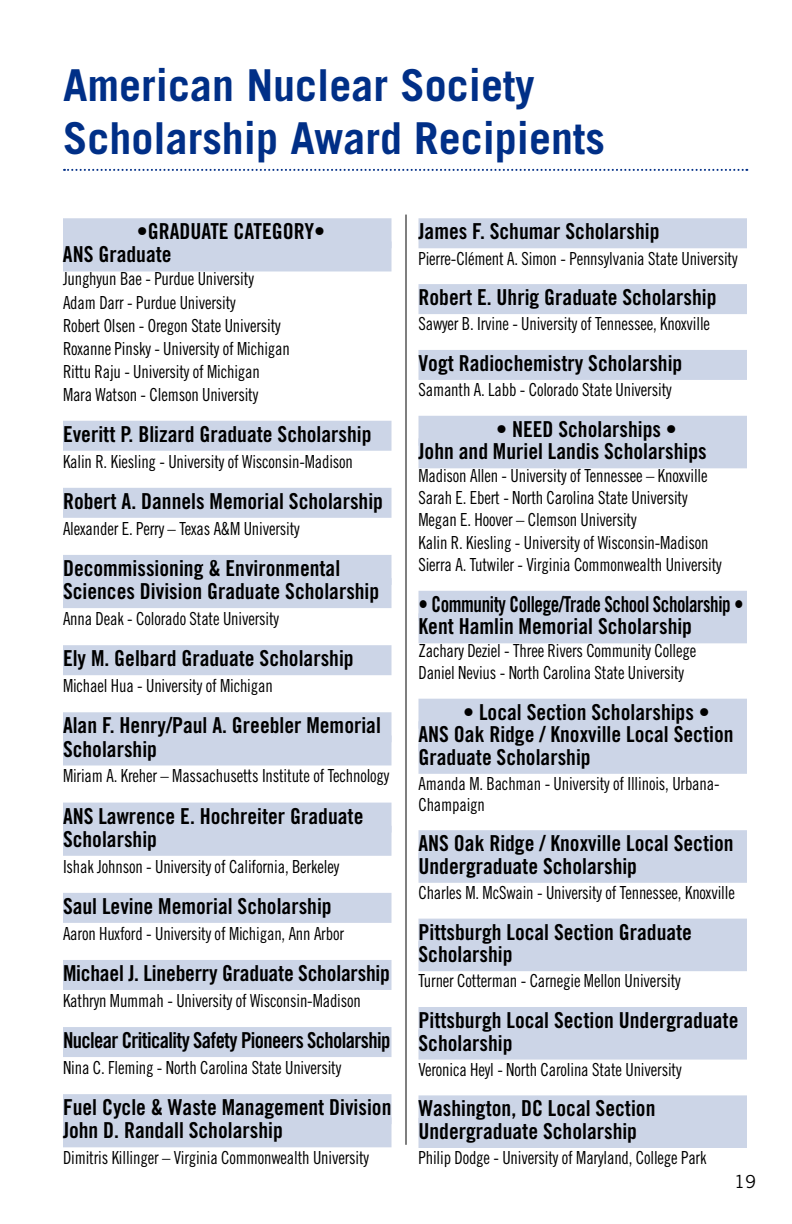
<style>
.page{position:relative;width:792px;height:1224px;background:#fff}
.page>*{position:absolute;margin:0;border:0;box-sizing:border-box;transform-origin:0 0}
.t1{font:700 44px/52.8px "Trade Gothic";color:#002f87}
.t2{font:22px/22.6px "Trade Gothic Bold Cond Twenty";color:#000}
.t3{font:22px/22.6px "Trade Gothic Bold Cond Twenty";letter-spacing:-.02em;color:#000;scale:.87 1}
.t4{font:22px "Trade Gothic Bold Cond Twenty";letter-spacing:-.03em;color:#000;scale:.95 1}
.t5{font:18px/23px "Trade Gothic Cond Eighteen";letter-spacing:-.01em;color:#000;scale:.93 1}
.t6{font:18px "Trade Gothic";color:#000}
</style>
<div class="page">
<svg style="left:64px;top:169px;width:683px;height:2px"></svg>
<div style="left:63px;top:218px;width:329px;height:30px;background:#ccd5e7"></div>
<div style="left:63px;top:241px;width:329px;height:30px;background:#ccd5e7"></div>
<div style="left:63px;top:421px;width:329px;height:30px;background:#ccd5e7"></div>
<div style="left:63px;top:488px;width:329px;height:30px;background:#ccd5e7"></div>
<div style="left:63px;top:555px;width:329px;height:30px;background:#ccd5e7"></div>
<div style="left:63px;top:578px;width:329px;height:30px;background:#ccd5e7"></div>
<div style="left:63px;top:645px;width:329px;height:30px;background:#ccd5e7"></div>
<div style="left:63px;top:712px;width:329px;height:30px;background:#ccd5e7"></div>
<div style="left:63px;top:735px;width:329px;height:30px;background:#ccd5e7"></div>
<div style="left:63px;top:803px;width:329px;height:30px;background:#ccd5e7"></div>
<div style="left:63px;top:826px;width:329px;height:30px;background:#ccd5e7"></div>
<div style="left:63px;top:893px;width:329px;height:30px;background:#ccd5e7"></div>
<div style="left:63px;top:960px;width:329px;height:30px;background:#ccd5e7"></div>
<div style="left:63px;top:1027px;width:329px;height:30px;background:#ccd5e7"></div>
<div style="left:63px;top:1094px;width:329px;height:30px;background:#ccd5e7"></div>
<div style="left:63px;top:1117px;width:329px;height:30px;background:#ccd5e7"></div>
<div style="left:418px;top:218px;width:329px;height:30px;background:#ccd5e7"></div>
<div style="left:418px;top:284px;width:329px;height:30px;background:#ccd5e7"></div>
<div style="left:418px;top:350px;width:329px;height:30px;background:#ccd5e7"></div>
<div style="left:418px;top:416px;width:329px;height:30px;background:#ccd5e7"></div>
<div style="left:418px;top:438px;width:329px;height:30px;background:#ccd5e7"></div>
<div style="left:418px;top:591px;width:329px;height:30px;background:#ccd5e7"></div>
<div style="left:418px;top:613px;width:329px;height:30px;background:#ccd5e7"></div>
<div style="left:418px;top:699px;width:329px;height:30px;background:#ccd5e7"></div>
<div style="left:418px;top:721px;width:329px;height:30px;background:#ccd5e7"></div>
<div style="left:418px;top:744px;width:329px;height:30px;background:#ccd5e7"></div>
<div style="left:418px;top:830px;width:329px;height:30px;background:#ccd5e7"></div>
<div style="left:418px;top:853px;width:329px;height:30px;background:#ccd5e7"></div>
<div style="left:418px;top:919px;width:329px;height:30px;background:#ccd5e7"></div>
<div style="left:418px;top:941px;width:329px;height:30px;background:#ccd5e7"></div>
<div style="left:418px;top:1007px;width:329px;height:30px;background:#ccd5e7"></div>
<div style="left:418px;top:1030px;width:329px;height:30px;background:#ccd5e7"></div>
<div style="left:418px;top:1095px;width:329px;height:30px;background:#ccd5e7"></div>
<div style="left:418px;top:1118px;width:329px;height:30px;background:#ccd5e7"></div>
<hr style="left:406px;top:215px;width:1px;height:930px;background:#000">
<h1 class="t1" style="left:63px;top:58px;width:543px">American Nuclear Society<br>Scholarship Award Recipients</h1>
<p class="t2" style="left:63px;top:220px;width:264px;line-height:23.2px;text-indent:74px">•GRADUATE CATEGORY•<br>ANS Graduate</p>
<p class="t5" style="left:63px;top:267px;width:246px">Junghyun Bae - Purdue University Adam Darr - Purdue University<br>Robert Olsen - Oregon State University Roxanne Pinsky - University of Michigan Rittu Raju - University of Michigan Mara Watson - Clemson University</p>
<p class="t2" style="left:63px;top:422px;width:310px">Everitt P. Blizard Graduate Scholarship</p>
<p class="t5" style="left:63px;top:450px;width:313px">Kalin R. Kiesling - University of Wisconsin-Madison</p>
<p class="t2" style="left:63px;top:490px;width:321px">Robert A. Dannels Memorial Scholarship</p>
<p class="t5" style="left:63px;top:517px;width:256px">Alexander E. Perry – Texas A&amp;M University</p>
<p class="t2" style="left:63px;top:556px;width:318px;line-height:23.2px">Decommissioning &amp; Environmental<br>Sciences Division Graduate Scholarship</p>
<p class="t5" style="left:63px;top:607px;width:234px">Anna Deak - Colorado State University</p>
<p class="t2" style="left:63px;top:647px;width:292px">Ely M. Gelbard Graduate Scholarship</p>
<p class="t5" style="left:63px;top:674px;width:227px">Michael Hua - University of Michigan</p>
<p class="t2" style="left:63px;top:714px;width:319px;line-height:23.2px">Alan F. Henry/Paul A. Greebler Memorial<br>Scholarship</p>
<p class="t5" style="left:63px;top:764px;width:353px">Miriam A. Kreher – Massachusetts Institute of Technology</p>
<p class="t2" style="left:63px;top:804px;width:302px;line-height:23.2px">ANS Lawrence E. Hochreiter Graduate<br>Scholarship</p>
<p class="t5" style="left:63px;top:855px;width:299px">Ishak Johnson - University of California, Berkeley</p>
<p class="t2" style="left:63px;top:895px;width:270px">Saul Levine Memorial Scholarship</p>
<p class="t5" style="left:63px;top:922px;width:304px">Aaron Huxford - University of Michigan, Ann Arbor</p>
<p class="t2" style="left:63px;top:962px;width:329px">Michael J. Lineberry Graduate Scholarship</p>
<p class="t5" style="left:63px;top:989px;width:322px">Kathryn Mummah - University of Wisconsin-Madison</p>
<p class="t4" style="left:63px;top:1027px;width:346px">Nuclear Criticality Safety Pioneers Scholarship</p>
<p class="t5" style="left:63px;top:1056px;width:301px">Nina C. Fleming - North Carolina State University</p>
<p class="t2" style="left:63px;top:1096px;width:330px;line-height:23.2px">Fuel Cycle &amp; Waste Management Division<br>John D. Randall Scholarship</p>
<p class="t5" style="left:63px;top:1146px;width:331px">Dimitris Killinger – Virginia Commonwealth University</p>
<p class="t2" style="left:418px;top:220px;width:243px">James F. Schumar Scholarship</p>
<p class="t5" style="left:418px;top:246px;width:345px">Pierre-Clément A. Simon - Pennsylvania State University</p>
<p class="t2" style="left:418px;top:286px;width:299px">Robert E. Uhrig Graduate Scholarship</p>
<p class="t5" style="left:418px;top:312px;width:315px">Sawyer B. Irvine - University of Tennessee, Knoxville</p>
<p class="t2" style="left:418px;top:352px;width:265px">Vogt Radiochemistry Scholarship</p>
<p class="t5" style="left:418px;top:378px;width:274px">Samanth A. Labb - Colorado State University</p>
<p class="t2" style="left:418px;top:417px;width:290px;text-indent:78px">• NEED Scholarships •<br>John and Muriel Landis Scholarships</p>
<p class="t5" style="left:418px;top:464px;width:328px;line-height:22.4px">Madison Allen - University of Tennessee – Knoxville Sarah E. Ebert - North Carolina State University Megan E. Hoover – Clemson University<br>Kalin R. Kiesling - University of Wisconsin-Madison Sierra A. Tutwiler - Virginia Commonwealth University</p>
<p class="t3" style="left:418px;top:592px;width:375px">• Community College/Trade School Scholarship •<br>Kent Hamlin Memorial Scholarship</p>
<p class="t5" style="left:418px;top:639px;width:300px;line-height:22.4px">Zachary Deziel - Three Rivers Community College<br>Daniel Nevius - North Carolina State University</p>
<p class="t2" style="left:418px;top:700px;width:317px;text-indent:45px">• Local Section Scholarships •<br>ANS Oak Ridge / Knoxville Local Section<br>Graduate Scholarship</p>
<p class="t5" style="left:418px;top:773px;width:325px;line-height:20.6px">Amanda M. Bachman - University of Illinois, Urbana-<br>Champaign</p>
<p class="t2" style="left:418px;top:832px;width:317px">ANS Oak Ridge / Knoxville Local Section<br>Undergraduate Scholarship</p>
<p class="t5" style="left:418px;top:881px;width:342px">Charles M. McSwain - University of Tennessee, Knoxville</p>
<p class="t2" style="left:418px;top:920px;width:275px">Pittsburgh Local Section Graduate<br>Scholarship</p>
<p class="t5" style="left:418px;top:969px;width:284px">Turner Cotterman - Carnegie Mellon University</p>
<p class="t2" style="left:418px;top:1009px;width:321px">Pittsburgh Local Section Undergraduate<br>Scholarship</p>
<p class="t5" style="left:418px;top:1058px;width:284px">Veronica Heyl - North Carolina State University</p>
<p class="t2" style="left:418px;top:1097px;width:238px">Washington, DC Local Section<br>Undergraduate Scholarship</p>
<p class="t5" style="left:418px;top:1146px;width:311px">Philip Dodge - University of Maryland, College Park</p>
<p class="t6" style="left:734px;top:1170px;width:23px">19</p>
</div>
